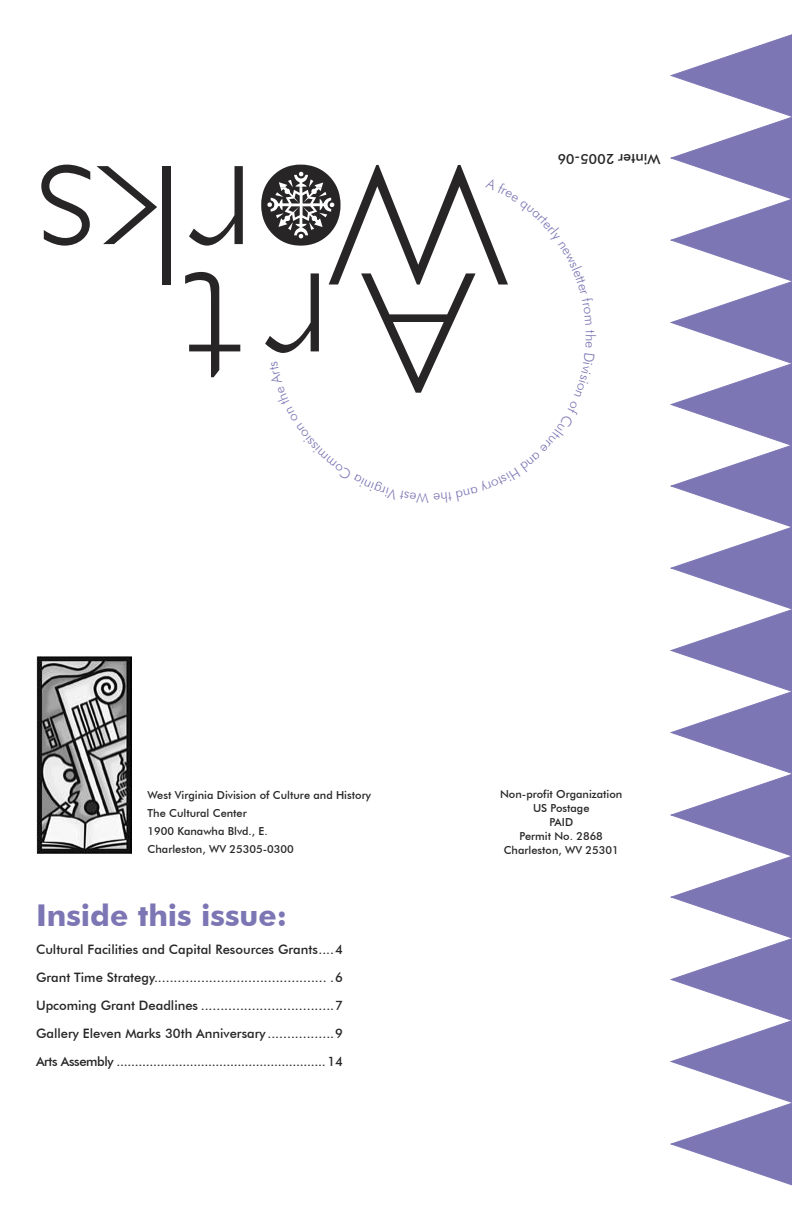
<style>
.page{position:relative;width:792px;height:1224px;background:#fff}
.page>*{position:absolute;margin:0;border:0;box-sizing:border-box;transform-origin:0 0}
.t1{font:700 30px "Futura BT";color:#7c76b4}
.t2{font:500 14px "Futura BT";color:#272525}
.t3{font:500 13px/28px "Futura BT";color:#272525;text-align:justify}
.t4{font:500 11px/14px "Futura BT";color:#272525}
</style>
<div class="page">
<svg style="left:185px;top:272px;width:55px;height:105px"></svg>
<svg style="left:189px;top:166px;width:54px;height:80px"></svg>
<svg style="left:97px;top:166px;width:60px;height:78px"></svg>
<div style="left:162px;top:166px;width:9px;height:119px;background:#272525"></div>
<svg style="left:41px;top:165px;width:49px;height:81px"></svg>
<img style="left:36px;top:656px;width:95px;height:197px">
<svg style="left:670px;top:34px;width:122px;height:1152px"></svg>
<svg style="left:261px;top:165px;width:247px;height:228px"></svg>
<p class="t2" style="left:661px;top:168px;width:104px;rotate:-180deg">Winter 2005-06</p>
<p class="t4" style="left:148px;top:786px;width:225px;line-height:18px">West Virginia Division of Culture and History<br>The Cultural Center<br>1900 Kanawha Blvd., E.<br>Charleston, WV 25305-0300</p>
<h1 class="t1" style="left:36px;top:898px;width:253px">Inside this issue:</h1>
<p class="t3" style="left:36px;top:936px;width:308px">Cultural Facilities and Capital Resources Grants ....4<br>Grant Time Strategy............................................ .6<br>Upcoming Grant Deadlines ..................................7<br>Gallery Eleven Marks 30th Anniversary .................9<br>Arts Assembly ......................................................... 14</p>
<p class="t4" style="left:500px;top:787px;width:124px;text-align:center">Non-profit Organization<br>US Postage<br>PAID<br>Permit No. 2868<br>Charleston, WV 25301</p>
</div>
